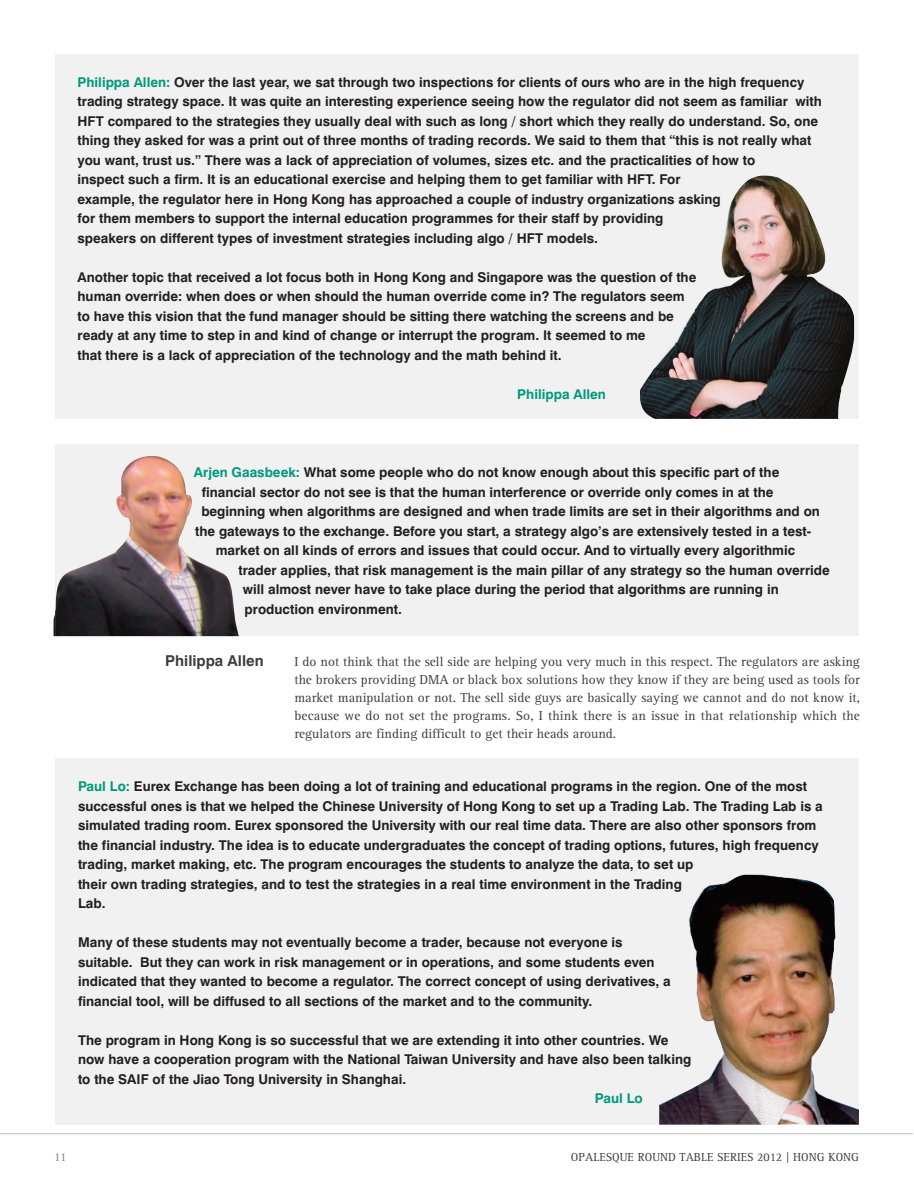
<style>
.page{position:relative;width:914px;height:1188px;background:#fff}
.page>*{position:absolute;margin:0;border:0;box-sizing:border-box;transform-origin:0 0}
.t1{font:700 15px "Swiss 721 BT";color:#3e3e3f}
.t2{font:700 13.5px/19.5px "Swiss 721 BT";color:#231f20}
.t3{font:13.5px/18px "Rotis Serif";color:#3e3e3f;text-align:justify}
.t4{font:700 13.5px "Swiss 721 BT";color:#00997d}
.t5{font:12px "Rotis Serif";color:#3e3e3f}
.t6{font:12px "Rotis Serif";color:#807f7d}
.s1{color:#00997d}
</style>
<div class="page">
<hr style="left:0;top:1134px;width:913px;height:1px;background:#c0bfbe">
<div style="left:55px;top:54px;width:803px;height:365px;background:#f0f1f0"></div>
<img style="left:640px;top:175px;width:214px;height:244px">
<div style="left:55px;top:444px;width:803px;height:192px;background:#f0f1f0"></div>
<svg style="left:54px;top:614px;width:1px;height:22px"></svg>
<img style="left:55px;top:456px;width:184px;height:180px">
<div style="left:56px;top:759px;width:803px;height:366px;background:#f0f1f0"></div>
<img style="left:659px;top:875px;width:200px;height:250px">
<p class="t2" style="left:77px;top:72px;width:746px"><span class="s1">Philippa Allen:</span> Over the last year, we sat through two inspections for clients of ours who are in the high frequency trading strategy space. It was quite an interesting experience seeing how the regulator did not seem as familiar with HFT compared to the strategies they usually deal with such as long / short which they really do understand. So, one thing they asked for was a print out of three months of trading records. We said to them that “this is not really what you want, trust us.” There was a lack of appreciation of volumes, sizes etc. and the practicalities of how to<br>inspect such a firm. It is an educational exercise and helping them to get familiar with HFT. For<br>example, the regulator here in Hong Kong has approached a couple of industry organizations asking<br>for them members to support the internal education programmes for their staff by providing<br>speakers on different types of investment strategies including algo / HFT models.</p>
<p class="t2" style="left:77px;top:267px;width:620px">Another topic that received a lot focus both in Hong Kong and Singapore was the question of the human override: when does or when should the human override come in? The regulators seem to have this vision that the fund manager should be sitting there watching the screens and be ready at any time to step in and kind of change or interrupt the program. It seemed to me<br>that there is a lack of appreciation of the technology and the math behind it.</p>
<p class="t4" style="left:517px;top:386px;width:90px">Philippa Allen</p>
<p class="t2" style="left:194px;top:463px;width:587px"><span class="s1">Arjen Gaasbeek:</span> What some people who do not know enough about this specific part of the</p>
<p class="t2" style="left:202px;top:482px;width:573px">financial sector do not see is that the human interference or override only comes in at the</p>
<p class="t2" style="left:201px;top:502px;width:620px">beginning when algorithms are designed and when trade limits are set in their algorithms and on</p>
<p class="t2" style="left:195px;top:521px;width:618px">the gateways to the exchange. Before you start, a strategy algo’s are extensively tested in a test-</p>
<p class="t2" style="left:216px;top:541px;width:581px">market on all kinds of errors and issues that could occur. And to virtually every algorithmic</p>
<p class="t2" style="left:238px;top:560px;width:593px">trader applies, that risk management is the main pillar of any strategy so the human override</p>
<p class="t2" style="left:243px;top:580px;width:537px">will almost never have to take place during the period that algorithms are running in</p>
<p class="t2" style="left:245px;top:599px;width:159px">production environment.</p>
<p class="t1" style="left:165px;top:652px;width:100px">Philippa Allen</p>
<p class="t3" style="left:294px;top:653px;width:567px">I do not think that the sell side are helping you very much in this respect. The regulators are asking the brokers providing DMA or black box solutions how they know if they are being used as tools for market manipulation or not. The sell side guys are basically saying we cannot and do not know it, because we do not set the programs. So, I think there is an issue in that relationship which the regulators are finding difficult to get their heads around.</p>
<p class="t2" style="left:78px;top:777px;width:746px"><span class="s1">Paul Lo:</span> Eurex Exchange has been doing a lot of training and educational programs in the region. One of the most successful ones is that we helped the Chinese University of Hong Kong to set up a Trading Lab. The Trading Lab is a simulated trading room. Eurex sponsored the University with our real time data. There are also other sponsors from the financial industry. The idea is to educate undergraduates the concept of trading options, futures, high frequency trading, market making, etc. The program encourages the students to analyze the data, to set up<br>their own trading strategies, and to test the strategies in a real time environment in the Trading<br>Lab.</p>
<p class="t2" style="left:78px;top:933px;width:594px">Many of these students may not eventually become a trader, because not everyone is suitable. But they can work in risk management or in operations, and some students even indicated that they wanted to become a regulator. The correct concept of using derivatives, a financial tool, will be diffused to all sections of the market and to the community.</p>
<p class="t2" style="left:78px;top:1030px;width:615px">The program in Hong Kong is so successful that we are extending it into other countries. We now have a cooperation program with the National Taiwan University and have also been talking to the SAIF of the Jiao Tong University in Shanghai.</p>
<p class="t4" style="left:595px;top:1091px;width:49px">Paul Lo</p>
<p class="t6" style="left:54px;top:1150px;width:14px">11</p>
<p class="t5" style="left:571px;top:1151px;width:290px">OPALESQUE ROUND TABLE SERIES 2012 | HONG KONG</p>
</div>
